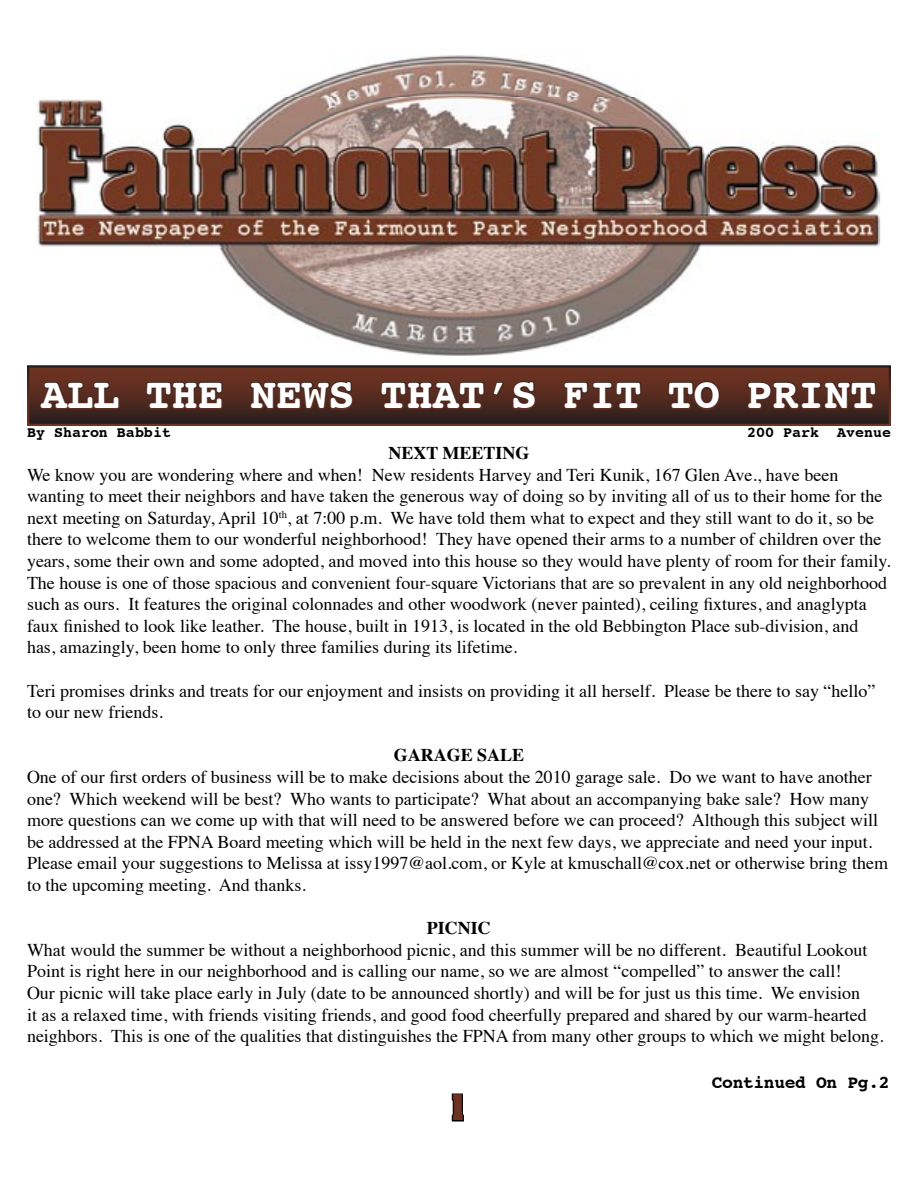
<style>
.page{position:relative;width:918px;height:1188px;background:#fff}
.page>*{position:absolute;margin:0;border:0;box-sizing:border-box;transform-origin:0 0}
.t1{font:700 43.5px "Courier";color:#fff}
.t2{font:700 30px "Aardvark";color:#6c3222}
.t3{font:18px/21.6px "Times";color:#000}
.t4{font:700 18px "Times";color:#000}
.t5{font:700 18px "Courier";letter-spacing:-.02em;color:#000}
.t6{font:700 15px "Courier";color:#000}
</style>
<div class="page">
<img style="left:225px;top:54px;width:441px;height:300px">
<img style="left:37px;top:98px;width:173px;height:149px">
<img style="left:710px;top:142px;width:170px;height:105px">
<img style="left:210px;top:98px;width:500px;height:150px">
<svg style="left:451px;top:1093px;width:13px;height:29px"></svg>
<div style="left:28px;top:366px;width:862px;height:59px;background:linear-gradient(to bottom,#783523,#2b1f1c)"></div>
<hr style="left:27px;top:366px;width:2px;height:59px;background:#fff">
<hr style="left:28px;top:424px;width:862px;height:2px;background:#fff">
<hr style="left:889px;top:366px;width:2px;height:59px;background:#fff">
<hr style="left:28px;top:365px;width:862px;height:3px;background:#fff">
<svg style="left:38px;top:380px;width:84px;height:31px"></svg>
<svg style="left:144px;top:248px;width:81px;height:163px"></svg>
<svg style="left:248px;top:167px;width:106px;height:247px"></svg>
<svg style="left:379px;top:248px;width:126px;height:163px"></svg>
<svg style="left:511px;top:167px;width:26px;height:245px"></svg>
<svg style="left:562px;top:248px;width:81px;height:163px"></svg>
<svg style="left:666px;top:248px;width:55px;height:163px"></svg>
<svg style="left:746px;top:365px;width:132px;height:50px"></svg>
<h1 class="t1" style="left:41px;top:360px;width:837px">ALL THE NEWS THAT’S FIT TO PRINT</h1>
<p class="t6" style="left:27px;top:421px;width:145px">By Sharon Babbit</p>
<p class="t6" style="left:747px;top:421px;width:145px">200 Park Avenue</p>
<p class="t4" style="left:388px;top:436px;width:143px">NEXT MEETING</p>
<p class="t3" style="left:27px;top:462px;width:865px">We know you are wondering where and when! New residents Harvey and Teri Kunik, 167 Glen Ave., have been wanting to meet their neighbors and have taken the generous way of doing so by inviting all of us to their home for the next meeting on Saturday, April 10<sup>th</sup>, at 7:00 p.m. We have told them what to expect and they still want to do it, so be there to welcome them to our wonderful neighborhood! They have opened their arms to a number of children over the years, some their own and some adopted, and moved into this house so they would have plenty of room for their family.<br>The house is one of those spacious and convenient four-square Victorians that are so prevalent in any old neighborhood such as ours. It features the original colonnades and other woodwork (never painted), ceiling fixtures, and anaglypta faux finished to look like leather. The house, built in 1913, is located in the old Bebbington Place sub-division, and has, amazingly, been home to only three families during its lifetime.</p>
<p class="t3" style="left:27px;top:678px;width:850px">Teri promises drinks and treats for our enjoyment and insists on providing it all herself. Please be there to say “hello” to our new friends.</p>
<p class="t4" style="left:394px;top:738px;width:132px">GARAGE SALE</p>
<p class="t3" style="left:27px;top:765px;width:863px">One of our first orders of business will be to make decisions about the 2010 garage sale. Do we want to have another one? Which weekend will be best? Who wants to participate? What about an accompanying bake sale? How many more questions can we come up with that will need to be answered before we can proceed? Although this subject will be addressed at the FPNA Board meeting which will be held in the next few days, we appreciate and need your input.<br>Please email your suggestions to Melissa at issy1997@aol.com, or Kyle at kmuschall@cox.net or otherwise bring them to the upcoming meeting. And thanks.</p>
<p class="t4" style="left:427px;top:911px;width:65px">PICNIC</p>
<p class="t3" style="left:27px;top:937px;width:858px">What would the summer be without a neighborhood picnic, and this summer will be no different. Beautiful Lookout Point is right here in our neighborhood and is calling our name, so we are almost “compelled” to answer the call!<br>Our picnic will take place early in July (date to be announced shortly) and will be for just us this time. We envision<br>it as a relaxed time, with friends visiting friends, and good food cheerfully prepared and shared by our warm-hearted neighbors. This is one of the qualities that distinguishes the FPNA from many other groups to which we might belong.</p>
<h2 class="t2" style="left:451px;top:1082px;width:15px">1</h2>
<p class="t5" style="left:712px;top:1068px;width:179px">Continued On Pg.2</p>
</div>
